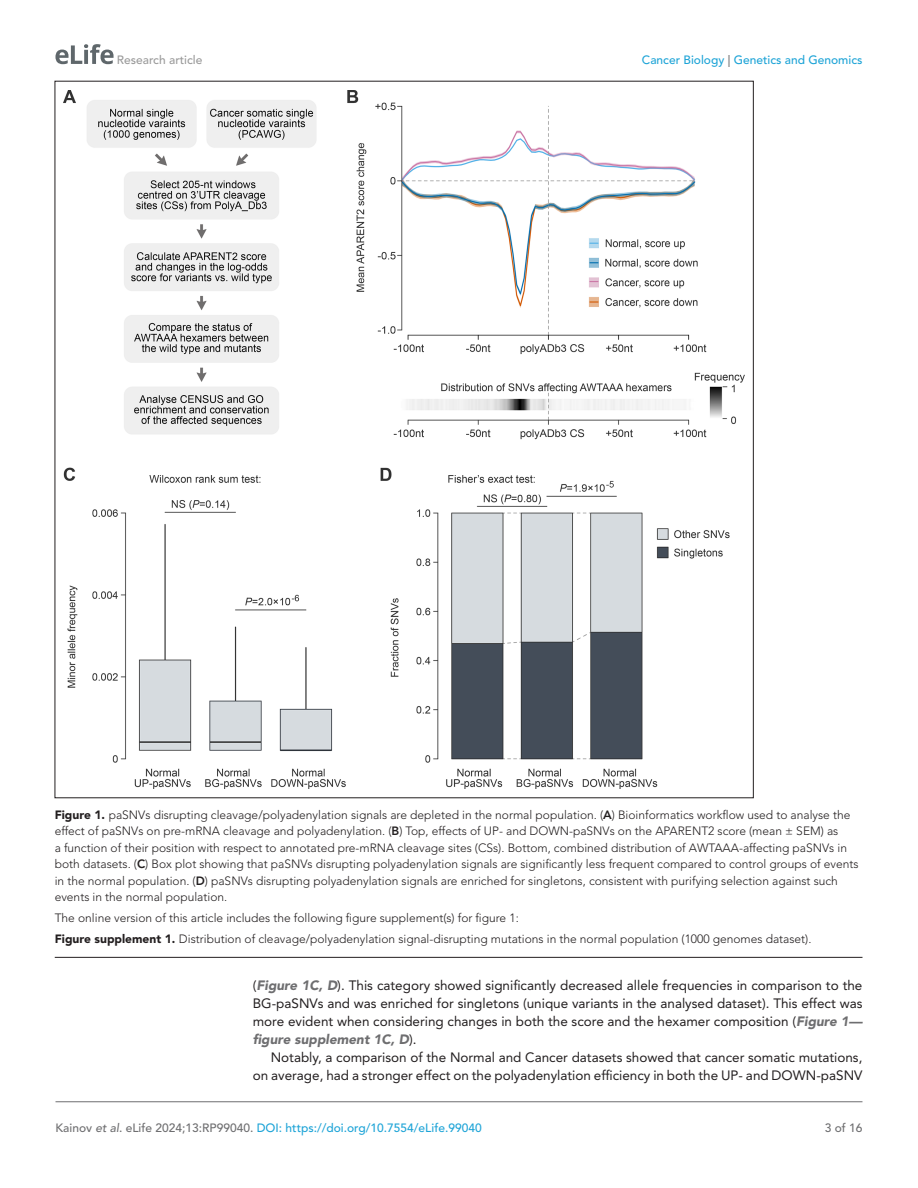
<style>
.page{position:relative;width:918px;height:1188px;background:#fff}
.page>*{position:absolute;margin:0;border:0;box-sizing:border-box;transform-origin:0 0}
.t1{font:13.5px/18px "Avenir LT Std";color:#231f20;text-align:justify}
.t2{font:300 12px/16.5px "Avenir LT Std";color:#231f20}
.t3{font:500 12px "Avenir LT Std";color:#1ea4d7}
.t4{font:500 12px "Avenir LT Std";color:#9a9a9a}
.t5{font:500 12px "Avenir LT Std";color:#6e6e70}
.s1{color:#6e6e70}
.s2{font-weight:900}
.s3{font-weight:800}
.s4{font-weight:900;font-style:italic;color:#6e6e70}
.s5{font-style:italic;color:#6e6e70}
</style>
<div class="page">
<svg style="left:55px;top:44px;width:59px;height:20px"></svg>
<hr style="left:56px;top:1101px;width:806px;height:1px;background:#6e6e70">
<hr style="left:55px;top:957px;width:807px;height:1px;background:#231f20">
<img style="left:64px;top:90px;width:680px;height:699px">
<p class="t4" style="left:117px;top:53px;width:87px">Research article</p>
<p class="t3" style="left:642px;top:53px;width:222px">Cancer Biology <span class="s1">|</span> Genetics and Genomics</p>
<p class="t2" style="left:55px;top:807px;width:805px"><span class="s2">Figure 1.</span> paSNVs disrupting cleavage/polyadenylation signals are depleted in the normal population. (<span class="s3">A</span>) Bioinformatics workflow used to analyse the effect of paSNVs on pre-mRNA cleavage and polyadenylation. (<span class="s3">B</span>) Top, effects of UP- and DOWN-paSNVs on the APARENT2 score (mean ± SEM) as<br>a function of their position with respect to annotated pre-mRNA cleavage sites (CSs). Bottom, combined distribution of AWTAAA-affecting paSNVs in both datasets. (<span class="s3">C</span>) Box plot showing that paSNVs disrupting polyadenylation signals are significantly less frequent compared to control groups of events in the normal population. (<span class="s3">D</span>) paSNVs disrupting polyadenylation signals are enriched for singletons, consistent with purifying selection against such events in the normal population.</p>
<p class="t2" style="left:55px;top:908px;width:758px;line-height:21px">The online version of this article includes the following figure supplement(s) for figure 1:<br><span class="s2">Figure supplement 1.</span> Distribution of cleavage/polyadenylation signal-disrupting mutations in the normal population (1000 genomes dataset).</p>
<p class="t1" style="left:253px;top:976px;width:611px">(<span class="s4">Figure 1C, D</span>). This category showed significantly decreased allele frequencies in comparison to the BG-paSNVs and was enriched for singletons (unique variants in the analysed dataset). This effect was more evident when considering changes in both the score and the hexamer composition (<span class="s4">Figure 1— figure supplement 1C, D</span>).</p>
<p class="t1" style="left:253px;top:1048px;width:611px;text-align:right">Notably, a comparison of the Normal and Cancer datasets showed that cancer somatic mutations, on average, had a stronger effect on the polyadenylation efficiency in both the UP- and DOWN-paSNV</p>
<p class="t3" style="left:56px;top:1121px;width:428px"><span class="s1">Kainov</span> <span class="s5">et al</span><span class="s1">. eLife 2024;13:RP99040.</span> DOI: https://doi.org/10.7554/eLife.99040</p>
<p class="t5" style="left:825px;top:1121px;width:39px">3 of 16</p>
</div>
